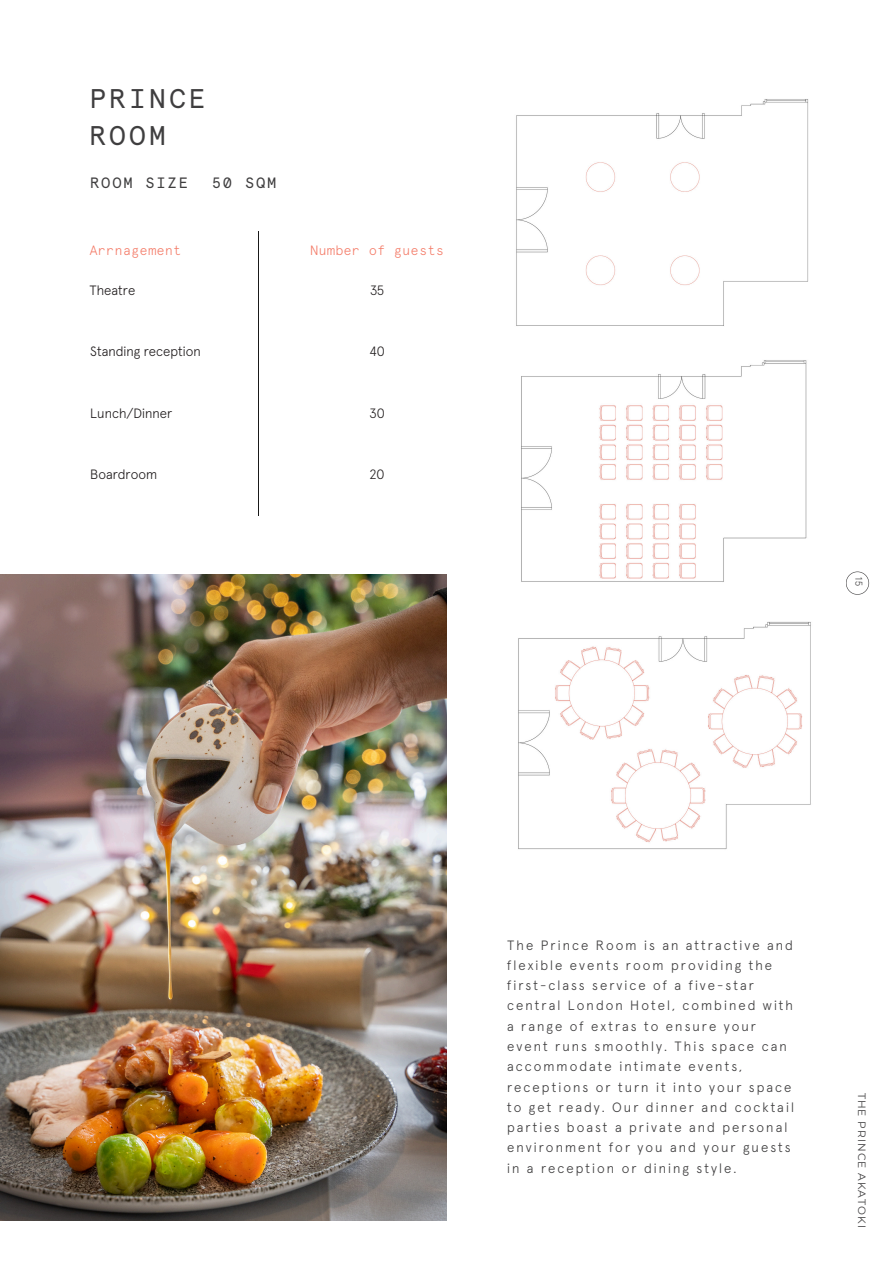
<style>
.page{position:relative;width:894px;height:1264px;background:#fff}
.page>*{position:absolute;margin:0;border:0;box-sizing:border-box;transform-origin:0 0}
.t1{font:27px/37.2px "Apercu Mono Pro";letter-spacing:.115em;color:#3f3e3f}
.t2{font:15px "Apercu Mono Pro";letter-spacing:.115em;color:#3f3e3f}
.t3{font:300 13.5px/20.2px "Apercu Pro";letter-spacing:.15em;color:#3f3e3f}
.t4{font:300 13.5px "Apercu Pro";color:#231f20}
.t5{font:300 13.5px "Apercu Mono Pro";color:#f47d6a}
.t6{font:10.65px "Montserrat";letter-spacing:.095em;color:#3f3e3f}
.t7{font:300 9.75px "Apercu Pro";color:#3f3e3f}
</style>
<div class="page">
<img style="left:0;top:574px;width:446px;height:646px">
<hr style="left:258px;top:231px;width:1px;height:36px;background:#191919">
<hr style="left:258px;top:267px;width:1px;height:62px;background:#191919">
<hr style="left:258px;top:329px;width:1px;height:62px;background:#191919">
<hr style="left:258px;top:391px;width:1px;height:62px;background:#191919">
<hr style="left:258px;top:453px;width:1px;height:62px;background:#191919">
<svg style="left:846px;top:571px;width:22px;height:23px"></svg>
<img style="left:521px;top:360px;width:286px;height:222px">
<img style="left:518px;top:621px;width:293px;height:229px">
<img style="left:516px;top:99px;width:293px;height:227px">
<p class="t1" style="left:89px;top:82px;width:118px">PRINCE<br>ROOM</p>
<p class="t2" style="left:90px;top:176px;width:99px">ROOM SIZE</p>
<p class="t2" style="left:212px;top:176px;width:66px">50 SQM</p>
<h3 class="t5" style="left:89px;top:245px;width:94px">Arrnagement</h3>
<p class="t5" style="left:310px;top:245px;width:135px">Number of guests</p>
<p class="t4" style="left:89px;top:284px;width:47px">Theatre</p>
<p class="t4" style="left:370px;top:284px;width:15px">35</p>
<p class="t4" style="left:90px;top:345px;width:112px">Standing reception</p>
<h3 class="t4" style="left:369px;top:345px;width:17px">40</h3>
<p class="t4" style="left:90px;top:407px;width:84px">Lunch/Dinner</p>
<p class="t4" style="left:369px;top:407px;width:17px">30</p>
<p class="t4" style="left:90px;top:468px;width:68px">Boardroom</p>
<p class="t4" style="left:369px;top:468px;width:16px">20</p>
<h3 class="t7" style="left:862px;top:577px;width:10px;rotate:90deg">15</h3>
<h3 class="t3" style="left:507px;top:935px;width:288px">The Prince Room is an attractive and flexible events room providing the first-class service of a five-star central London Hotel, combined with a range of extras to ensure your event runs smoothly. This space can accommodate intimate events, receptions or turn it into your space to get ready. Our dinner and cocktail parties boast a private and personal environment for you and your guests in a reception or dining style.</h3>
<h3 class="t6" style="left:868px;top:1092px;width:137px;rotate:90deg">THE PRINCE AKATOKI</h3>
</div>
